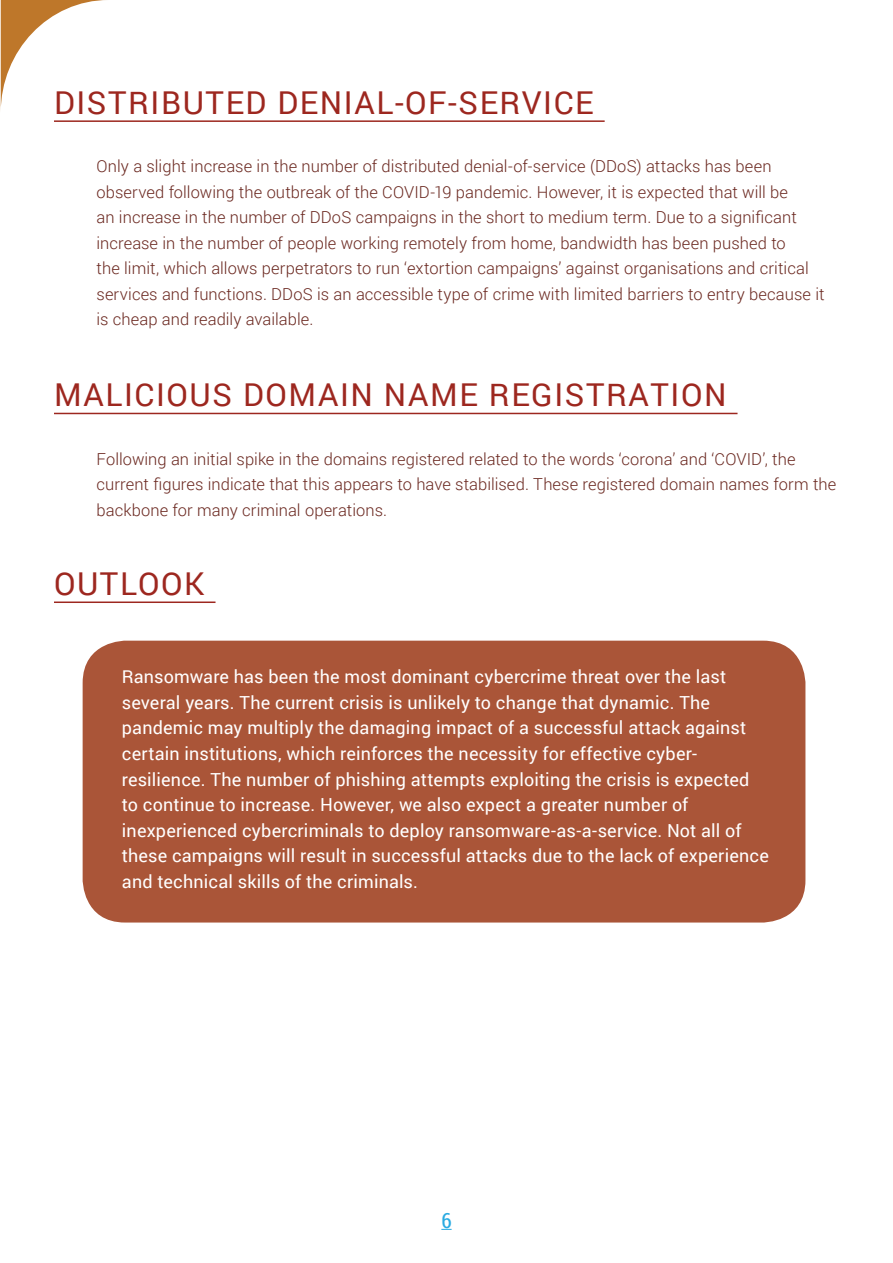
<style>
.page{position:relative;width:893px;height:1263px;background:#fff}
.page>*{position:absolute;margin:0;border:0;box-sizing:border-box;transform-origin:0 0}
.t1{font:31.5px "Roboto";letter-spacing:.05em;color:#9d271f}
.t2{font:21px "Roboto Condensed";color:#29aae1}
.t3{font:18px/25.5px "Roboto";letter-spacing:.01em;color:#fff}
.t4{font:300 16.5px/25.5px "Roboto";letter-spacing:.005em;color:#6a271f}
</style>
<div class="page">
<hr style="left:54px;top:120px;width:551px;height:2px;background:#9d271f">
<hr style="left:54px;top:413px;width:683px;height:1px;background:#9d271f">
<hr style="left:54px;top:601px;width:162px;height:2px;background:#9d271f">
<svg style="left:1px;top:0;width:105px;height:105px"></svg>
<div style="left:83px;top:641px;width:722px;height:281px;background:#aa5538;border-radius:43px"></div>
<h1 class="t1" style="left:54px;top:80px;width:541px">DISTRIBUTED DENIAL-OF-SERVICE</h1>
<p class="t4" style="left:97px;top:153px;width:730px">Only a slight increase in the number of distributed denial-of-service (DDoS) attacks has been observed following the outbreak of the COVID-19 pandemic. However, it is expected that will be<br>an increase in the number of DDoS campaigns in the short to medium term. Due to a significant increase in the number of people working remotely from home, bandwidth has been pushed to<br>the limit, which allows perpetrators to run ‘extortion campaigns’ against organisations and critical services and functions. DDoS is an accessible type of crime with limited barriers to entry because it is cheap and readily available.</p>
<h1 class="t1" style="left:54px;top:373px;width:674px">MALICIOUS DOMAIN NAME REGISTRATION</h1>
<p class="t4" style="left:97px;top:446px;width:741px">Following an initial spike in the domains registered related to the words ‘corona’ and ‘COVID’, the current figures indicate that this appears to have stabilised. These registered domain names form the backbone for many criminal operations.</p>
<h1 class="t1" style="left:54px;top:561px;width:152px">OUTLOOK</h1>
<p class="t3" style="left:122px;top:664px;width:648px">Ransomware has been the most dominant cybercrime threat over the last several years. The current crisis is unlikely to change that dynamic. The pandemic may multiply the damaging impact of a successful attack against certain institutions, which reinforces the necessity for effective cyber&shy;resilience. The number of phishing attempts exploiting the crisis is expected to continue to increase. However, we also expect a greater number of inexperienced cybercriminals to deploy ransomware-as-a-service. Not all of these campaigns will result in successful attacks due to the lack of experience and technical skills of the criminals.</p>
<p class="t2" style="left:441px;top:1206px;width:12px">6</p>
</div>
